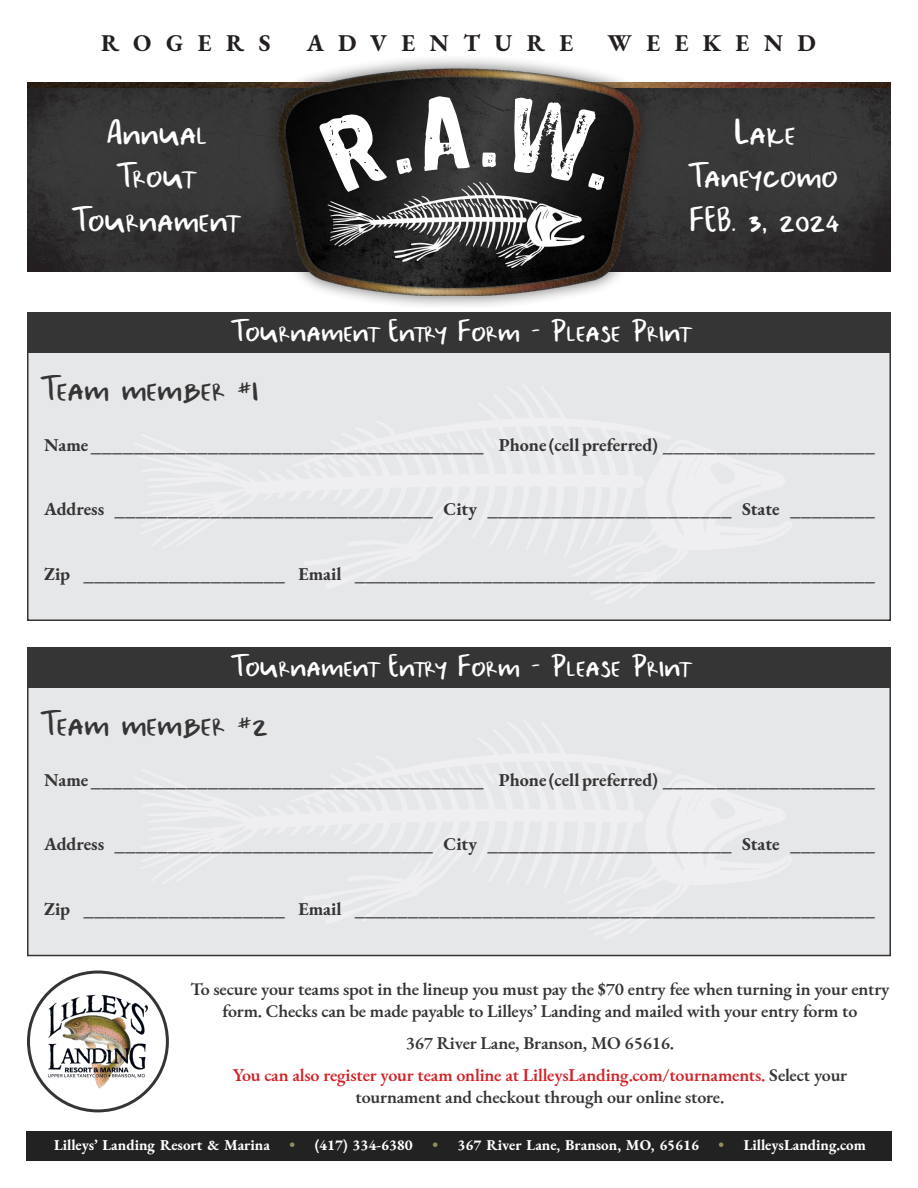
<style>
.page{position:relative;width:918px;height:1188px;background:#fff}
.page>*{position:absolute;margin:0;border:0;box-sizing:border-box;transform-origin:0 0}
.t1{font:39px "A Bientot Sans";color:#fff}
.t2{font:39px "A Bientot Sans";color:#363536}
.t3{font:34.5px "A Bientot Sans";color:#fff}
.t4{font:700 24px "EB Garamond";letter-spacing:.6em;color:#231f20}
.t5{font:700 18px "EB Garamond";color:#363536}
.t6{font:600 18px/21.6px "EB Garamond";letter-spacing:-.01em;color:#363536;text-align:center}
.t7{font:600 18px/21.6px "EB Garamond";letter-spacing:-.01em;color:#d1232a;text-align:center}
.t8{font:700 15px "EB Garamond";color:#fff}
.s1{color:#363536}
.s2{color:#948d61}
</style>
<div class="page">
<img style="left:28px;top:82px;width:862px;height:7px">
<img style="left:656px;top:89px;width:234px;height:182px">
<img style="left:28px;top:89px;width:234px;height:182px">
<div style="left:262px;top:54px;width:394px;height:257px;background:#231f20;opacity:.75"></div>
<img style="left:276px;top:69px;width:366px;height:226px">
<svg style="left:319px;top:114px;width:68px;height:78px"></svg>
<svg style="left:396px;top:158px;width:16px;height:16px"></svg>
<svg style="left:424px;top:96px;width:46px;height:75px"></svg>
<svg style="left:482px;top:152px;width:14px;height:15px"></svg>
<svg style="left:514px;top:98px;width:90px;height:92px"></svg>
<div style="left:27px;top:353px;width:864px;height:268px;background:#e6e7e9"></div>
<img style="left:109px;top:353px;width:706px;height:254px">
<div style="left:27px;top:312px;width:864px;height:41px;background:#363536"></div>
<div style="left:27px;top:688px;width:864px;height:269px;background:#e6e7e9"></div>
<img style="left:109px;top:688px;width:706px;height:254px">
<div style="left:27px;top:647px;width:864px;height:41px;background:#363536"></div>
<div style="left:27px;top:1132px;width:865px;height:29px;background:#222"></div>
<img style="left:46px;top:992px;width:104px;height:99px">
<div style="left:27px;top:971px;width:142px;height:141px;border:3px solid #363536;border-radius:50%"></div>
<p class="t4" style="left:101px;top:26px;width:171px">ROGERS</p>
<p class="t4" style="left:307px;top:26px;width:268px">ADVENTURE</p>
<p class="t4" style="left:608px;top:26px;width:210px">WEEKEND</p>
<p class="t1" style="left:106px;top:117px;width:102px">Annual</p>
<p class="t1" style="left:120px;top:161px;width:75px">Trout</p>
<p class="t1" style="left:76px;top:204px;width:164px">Tournament</p>
<p class="t1" style="left:734px;top:117px;width:63px">Lake</p>
<p class="t1" style="left:692px;top:161px;width:148px">Taneycomo</p>
<p class="t1" style="left:690px;top:204px;width:151px">FEB. 3, 2024</p>
<p class="t3" style="left:234px;top:318px;width:457px">Tournament Entry Form - Please Print</p>
<p class="t2" style="left:44px;top:373px;width:216px">Team member #1</p>
<p class="t5" style="left:44px;top:432px;width:832px">Name _____________________________________ Phone (cell preferred) ____________________</p>
<p class="t5" style="left:44px;top:496px;width:832px">Address ______________________________ City _______________________ State ________</p>
<p class="t5" style="left:44px;top:561px;width:832px">Zip ___________________ Email _________________________________________________</p>
<p class="t3" style="left:234px;top:653px;width:457px">Tournament Entry Form - Please Print</p>
<p class="t2" style="left:44px;top:709px;width:225px">Team member #2</p>
<p class="t5" style="left:44px;top:767px;width:832px">Name _____________________________________ Phone (cell preferred) ____________________</p>
<p class="t5" style="left:44px;top:832px;width:832px">Address ______________________________ City _______________________ State ________</p>
<p class="t5" style="left:44px;top:896px;width:832px">Zip ___________________ Email _________________________________________________</p>
<p class="t6" style="left:190px;top:978px;width:701px">To secure your teams spot in the lineup you must pay the $70 entry fee when turning in your entry form. Checks can be made payable to Lilleys’ Landing and mailed with your entry form to</p>
<p class="t6" style="left:406px;top:1032px;width:270px">367 River Lane, Branson, MO 65616.</p>
<p class="t7" style="left:233px;top:1064px;width:616px">You can also register your team online at LilleysLanding.com/tournaments. <span class="s1">Select your tournament and checkout through our online store.</span></p>
<p class="t8" style="left:54px;top:1135px;width:217px">Lilleys’ Landing Resort &amp; Marina</p>
<p class="t8" style="left:290px;top:1135px;width:125px"><span class="s2">•</span> (417) 334-6380</p>
<p class="t8" style="left:432px;top:1135px;width:268px"><span class="s2">•</span> 367 River Lane, Branson, MO, 65616</p>
<p class="t8" style="left:719px;top:1135px;width:149px"><span class="s2">•</span> LilleysLanding.com</p>
</div>
